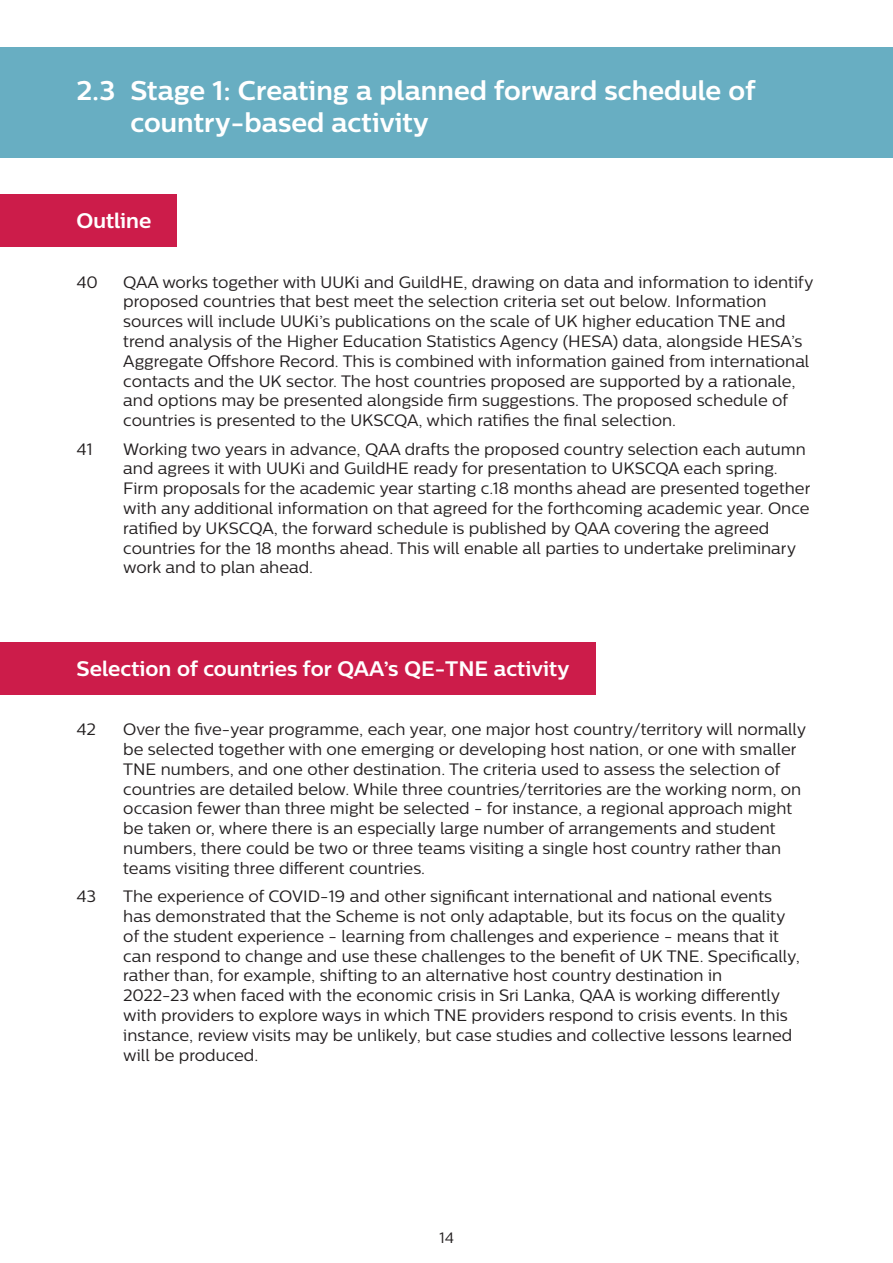
<style>
.page{position:relative;width:893px;height:1263px;background:#fff}
.page>*{position:absolute;margin:0;border:0;box-sizing:border-box;transform-origin:0 0}
.t1{font:700 27px/32.4px "Centrale Sans";color:#fff}
.t2{font:700 21px "Centrale Sans";color:#fff}
.Paragraph_Style_2{font:16.5px/19.8px "Centrale Sans";color:#231f20}
.t3{font:15px "Centrale Sans";color:#231f20}
</style>
<div class="page">
<div style="left:0;top:47px;width:893px;height:110px;background:#68aec2"></div>
<div style="left:0;top:195px;width:176px;height:52px;background:#cc1c4a"></div>
<div style="left:0;top:642px;width:595px;height:52px;background:#cc1c4a"></div>
<p class="t1" style="left:131px;top:73px;width:627px;text-indent:-54px">2.3 Stage 1: Creating a planned forward schedule of country-based activity</p>
<p class="t2" style="left:77px;top:208px;width:76px">Outline</p>
<p class="Paragraph_Style_2" style="left:77px;top:272px;width:23px">40</p>
<p class="Paragraph_Style_2" style="left:77px;top:439px;width:18px">41</p>
<p class="Paragraph_Style_2" style="left:123px;top:272px;width:692px">QAA works together with UUKi and GuildHE, drawing on data and information to identify proposed countries that best meet the selection criteria set out below. Information sources will include UUKi’s publications on the scale of UK higher education TNE and trend analysis of the Higher Education Statistics Agency (HESA) data, alongside HESA’s Aggregate Offshore Record. This is combined with information gained from international contacts and the UK sector. The host countries proposed are supported by a rationale, and options may be presented alongside firm suggestions. The proposed schedule of countries is presented to the UKSCQA, which ratifies the final selection.</p>
<p class="Paragraph_Style_2" style="left:123px;top:439px;width:689px">Working two years in advance, QAA drafts the proposed country selection each autumn and agrees it with UUKi and GuildHE ready for presentation to UKSCQA each spring.<br>Firm proposals for the academic year starting c.18 months ahead are presented together with any additional information on that agreed for the forthcoming academic year. Once ratified by UKSCQA, the forward schedule is published by QAA covering the agreed countries for the 18 months ahead. This will enable all parties to undertake preliminary work and to plan ahead.</p>
<p class="t2" style="left:77px;top:656px;width:495px">Selection of countries for QAA’s QE-TNE activity</p>
<p class="Paragraph_Style_2" style="left:77px;top:719px;width:21px">42</p>
<p class="Paragraph_Style_2" style="left:77px;top:886px;width:21px">43</p>
<p class="Paragraph_Style_2" style="left:123px;top:719px;width:685px">Over the five-year programme, each year, one major host country/territory will normally be selected together with one emerging or developing host nation, or one with smaller TNE numbers, and one other destination. The criteria used to assess the selection of countries are detailed below. While three countries/territories are the working norm, on occasion fewer than three might be selected - for instance, a regional approach might be taken or, where there is an especially large number of arrangements and student numbers, there could be two or three teams visiting a single host country rather than teams visiting three different countries.</p>
<p class="Paragraph_Style_2" style="left:123px;top:886px;width:678px">The experience of COVID-19 and other significant international and national events has demonstrated that the Scheme is not only adaptable, but its focus on the quality of the student experience - learning from challenges and experience - means that it can respond to change and use these challenges to the benefit of UK TNE. Specifically, rather than, for example, shifting to an alternative host country destination in<br>2022-23 when faced with the economic crisis in Sri Lanka, QAA is working differently with providers to explore ways in which TNE providers respond to crisis events. In this instance, review visits may be unlikely, but case studies and collective lessons learned will be produced.</p>
<p class="t3" style="left:439px;top:1229px;width:16px">14</p>
</div>
